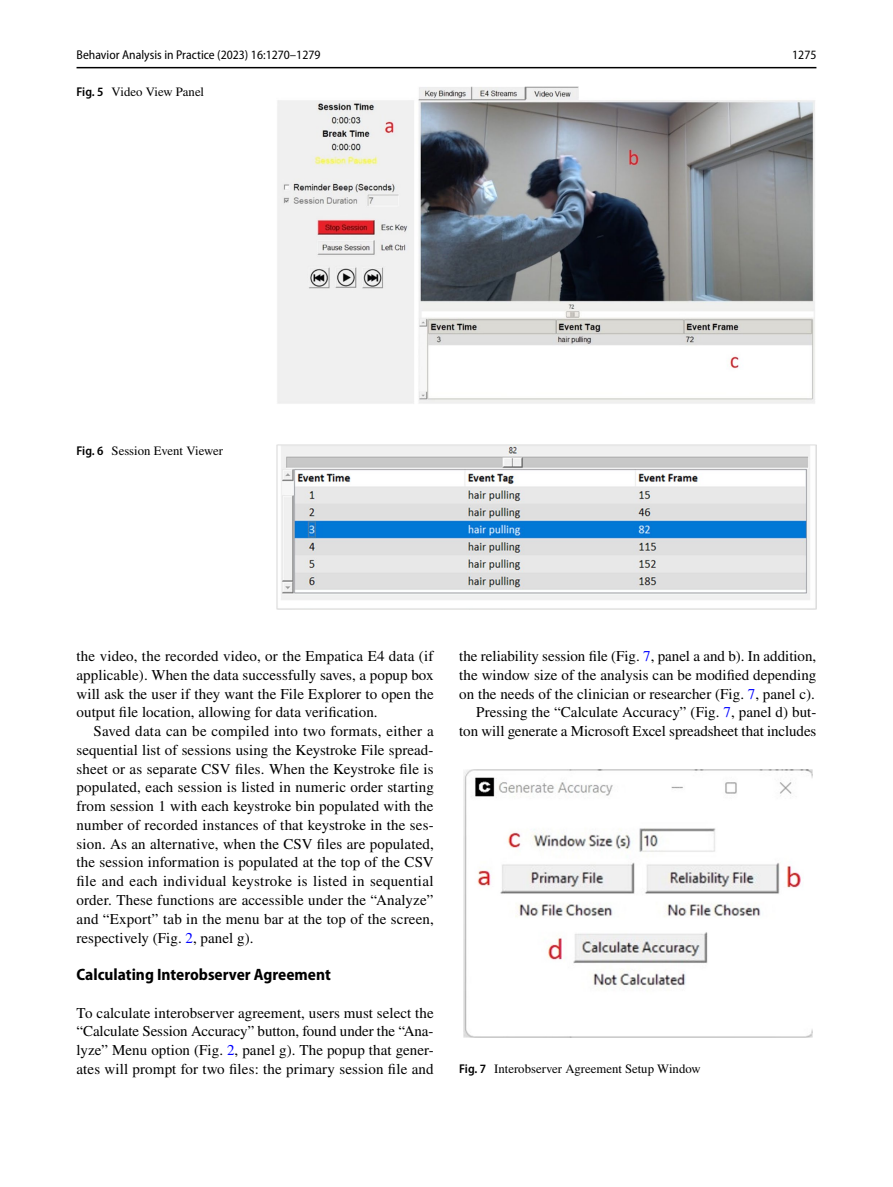
<style>
.page{position:relative;width:893px;height:1187px;background:#fff}
.page>*{position:absolute;margin:0;border:0;box-sizing:border-box;transform-origin:0 0}
.t1{font:700 semi-condensed 16.5px "Myriad Pro";color:#000}
.t2{font:15px/18.8px "STIX";letter-spacing:.005em;color:#000;text-align:justify}
.t3{font:12.75px "STIX";color:#000}
.t4{font:semi-condensed 12.75px "Myriad Pro";color:#000}
.s1{font-family:"Myriad Pro";font-weight:600;font-stretch:semi-condensed}
.s2{color:#00f}
</style>
<div class="page">
<hr style="left:77px;top:67px;width:739px;height:1px;background:#000">
<img style="left:277px;top:87px;width:538px;height:317px">
<img style="left:276px;top:445px;width:540px;height:164px">
<img style="left:463px;top:769px;width:349px;height:268px">
<p class="t4" style="left:77px;top:48px;width:245px">Behavior Analysis in Practice (2023) 16:1270–1279</p>
<p class="t4" style="left:792px;top:48px;width:26px">1275</p>
<p class="t3" style="left:77px;top:83px;width:129px"><span class="s1">Fig. 5</span> Video View Panel</p>
<p class="t3" style="left:77px;top:441px;width:148px"><span class="s1">Fig. 6</span> Session Event Viewer</p>
<p class="t2" style="left:77px;top:647px;width:359px">the video, the recorded video, or the Empatica E4 data (if applicable). When the data successfully saves, a popup box will ask the user if they want the File Explorer to open the output file location, allowing for data verification.</p>
<p class="t2" style="left:77px;top:722px;width:359px;text-indent:17px">Saved data can be compiled into two formats, either a sequential list of sessions using the Keystroke File spread&shy;sheet or as separate CSV files. When the Keystroke file is populated, each session is listed in numeric order starting from session 1 with each keystroke bin populated with the number of recorded instances of that keystroke in the ses&shy;sion. As an alternative, when the CSV files are populated, the session information is populated at the top of the CSV file and each individual keystroke is listed in sequential order. These functions are accessible under the “Analyze” and “Export” tab in the menu bar at the top of the screen, respectively (Fig. <span class="s2">2</span>, panel g).</p>
<p class="t1" style="left:77px;top:965px;width:256px">Calculating Interobserver Agreement</p>
<p class="t2" style="left:77px;top:1004px;width:359px">To calculate interobserver agreement, users must select the “Calculate Session Accuracy” button, found under the “Ana&shy;lyze” Menu option (Fig. <span class="s2">2</span>, panel g). The popup that gener&shy;ates will prompt for two files: the primary session file and</p>
<p class="t2" style="left:459px;top:647px;width:359px;text-align:right">the reliability session file (Fig. <span class="s2">7</span>, panel a and b). In addition, the window size of the analysis can be modified depending on the needs of the clinician or researcher (Fig. <span class="s2">7</span>, panel c).<br>Pressing the “Calculate Accuracy” (Fig. <span class="s2">7</span>, panel d) but&shy;ton will generate a Microsoft Excel spreadsheet that includes</p>
<p class="t3" style="left:459px;top:1059px;width:243px"><span class="s1">Fig. 7</span> Interobserver Agreement Setup Window</p>
</div>
